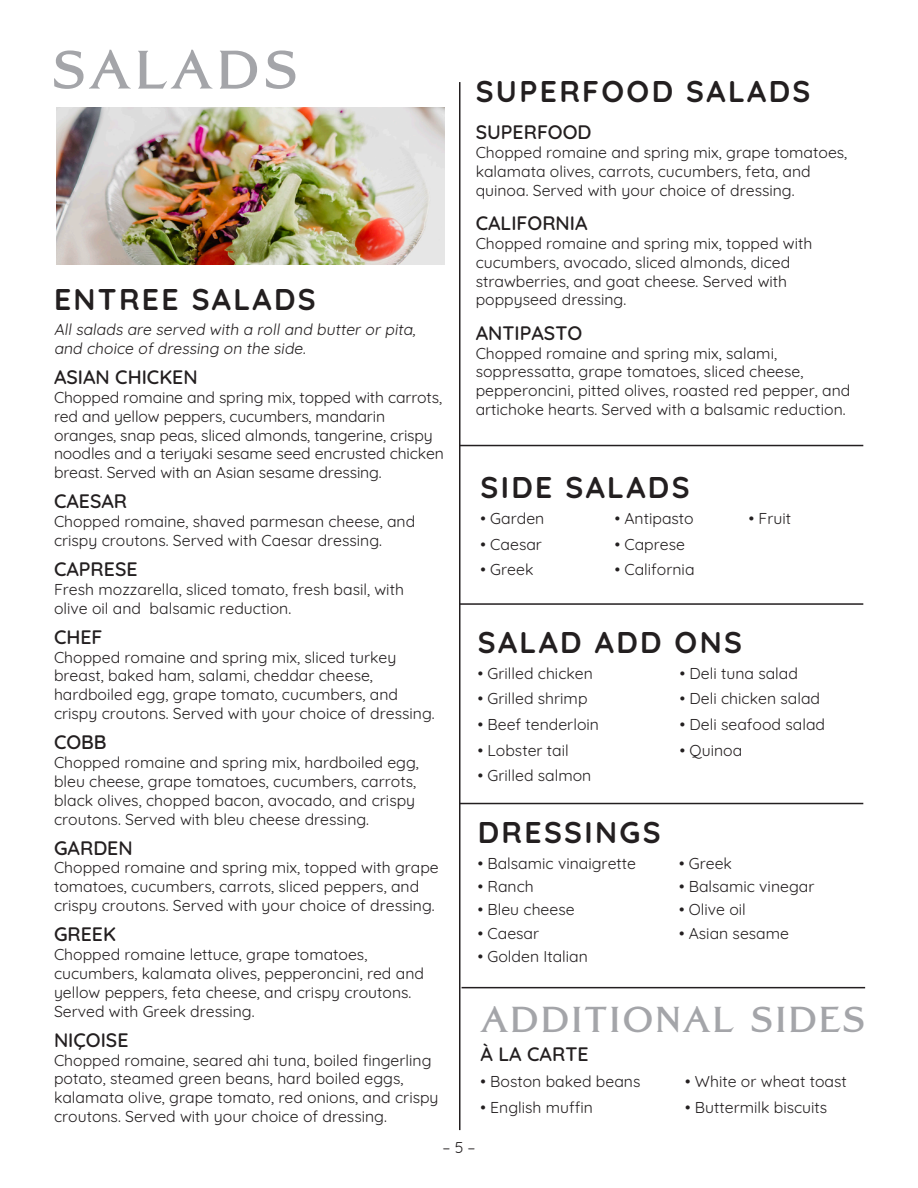
<style>
.page{position:relative;width:918px;height:1188px;background:#fff}
.page>*{position:absolute;margin:0;border:0;box-sizing:border-box;transform-origin:0 0}
.t1{font:700 54px "Grand Central";letter-spacing:.075em;color:#a4a5a9}
.t2{font:700 36px "Grand Central";letter-spacing:.05em;color:#a4a5a9}
.t3{font:300 30px "Quicksand";letter-spacing:.08em;color:#231f20}
.t4{font:300 19.5px "Quicksand";color:#231f20}
.t5{font:300 15.75px/18.9px "Quicksand";color:#231f20}
</style>
<div class="page">
<hr style="left:459px;top:82px;width:1px;height:1048px;background:#231f20">
<hr style="left:460px;top:445px;width:403px;height:1px;background:#231f20">
<hr style="left:460px;top:603px;width:403px;height:2px;background:#231f20">
<hr style="left:462px;top:987px;width:403px;height:1px;background:#231f20">
<hr style="left:460px;top:803px;width:403px;height:1px;background:#231f20">
<img style="left:56px;top:107px;width:389px;height:158px">
<p class="t1" style="left:52px;top:37px;width:248px">SALADS</p>
<p class="t3" style="left:54px;top:276px;width:263px">ENTREE SALADS</p>
<p class="t5" style="left:54px;top:318px;width:366px">All salads are served with a roll and butter or pita, and choice of dressing on the side.</p>
<p class="t4" style="left:54px;top:362px;width:145px">ASIAN CHICKEN</p>
<p class="t5" style="left:54px;top:386px;width:391px">Chopped romaine and spring mix, topped with carrots, red and yellow peppers, cucumbers, mandarin oranges, snap peas, sliced almonds, tangerine, crispy noodles and a teriyaki sesame seed encrusted chicken breast. Served with an Asian sesame dressing.</p>
<p class="t4" style="left:54px;top:486px;width:75px">CAESAR</p>
<p class="t5" style="left:54px;top:511px;width:363px">Chopped romaine, shaved parmesan cheese, and crispy croutons. Served with Caesar dressing.</p>
<p class="t4" style="left:54px;top:554px;width:85px">CAPRESE</p>
<p class="t5" style="left:54px;top:578px;width:351px">Fresh mozzarella, sliced tomato, fresh basil, with olive oil and balsamic reduction.</p>
<p class="t4" style="left:54px;top:622px;width:50px">CHEF</p>
<p class="t5" style="left:54px;top:646px;width:382px">Chopped romaine and spring mix, sliced turkey breast, baked ham, salami, cheddar cheese, hardboiled egg, grape tomato, cucumbers, and crispy croutons. Served with your choice of dressing.</p>
<p class="t4" style="left:54px;top:727px;width:54px">COBB</p>
<p class="t5" style="left:54px;top:751px;width:367px">Chopped romaine and spring mix, hardboiled egg, bleu cheese, grape tomatoes, cucumbers, carrots, black olives, chopped bacon, avocado, and crispy croutons. Served with bleu cheese dressing.</p>
<p class="t4" style="left:54px;top:833px;width:80px">GARDEN</p>
<p class="t5" style="left:54px;top:857px;width:386px">Chopped romaine and spring mix, topped with grape tomatoes, cucumbers, carrots, sliced peppers, and crispy croutons. Served with your choice of dressing.</p>
<p class="t4" style="left:54px;top:919px;width:64px">GREEK</p>
<p class="t5" style="left:54px;top:943px;width:372px">Chopped romaine lettuce, grape tomatoes, cucumbers, kalamata olives, pepperoncini, red and yellow peppers, feta cheese, and crispy croutons.<br>Served with Greek dressing.</p>
<p class="t4" style="left:54px;top:1025px;width:76px">NIÇOISE</p>
<p class="t5" style="left:54px;top:1049px;width:386px">Chopped romaine, seared ahi tuna, boiled fingerling potato, steamed green beans, hard boiled eggs, kalamata olive, grape tomato, red onions, and crispy croutons. Served with your choice of dressing.</p>
<p class="t3" style="left:476px;top:68px;width:336px">SUPERFOOD SALADS</p>
<p class="t4" style="left:476px;top:117px;width:117px">SUPERFOOD</p>
<p class="t5" style="left:476px;top:141px;width:373px">Chopped romaine and spring mix, grape tomatoes, kalamata olives, carrots, cucumbers, feta, and quinoa. Served with your choice of dressing.</p>
<p class="t4" style="left:476px;top:208px;width:113px">CALIFORNIA</p>
<p class="t5" style="left:476px;top:232px;width:338px">Chopped romaine and spring mix, topped with cucumbers, avocado, sliced almonds, diced strawberries, and goat cheese. Served with poppyseed dressing.</p>
<p class="t4" style="left:476px;top:318px;width:108px">ANTIPASTO</p>
<p class="t5" style="left:476px;top:342px;width:376px">Chopped romaine and spring mix, salami, soppressatta, grape tomatoes, sliced cheese, pepperoncini, pitted olives, roasted red pepper, and artichoke hearts. Served with a balsamic reduction.</p>
<p class="t3" style="left:481px;top:464px;width:211px">SIDE SALADS</p>
<p class="t5" style="left:481px;top:507px;width:65px">• Garden</p>
<p class="t5" style="left:481px;top:533px;width:63px">• Caesar</p>
<p class="t5" style="left:481px;top:559px;width:54px">• Greek</p>
<p class="t5" style="left:615px;top:507px;width:81px">• Antipasto</p>
<p class="t5" style="left:615px;top:533px;width:72px">• Caprese</p>
<p class="t5" style="left:615px;top:559px;width:81px">• California</p>
<p class="t5" style="left:749px;top:507px;width:44px">• Fruit</p>
<p class="t3" style="left:478px;top:619px;width:266px">SALAD ADD ONS</p>
<p class="t5" style="left:478px;top:662px;width:117px">• Grilled chicken</p>
<p class="t5" style="left:478px;top:688px;width:111px">• Grilled shrimp</p>
<p class="t5" style="left:478px;top:713px;width:123px">• Beef tenderloin</p>
<p class="t5" style="left:478px;top:739px;width:92px">• Lobster tail</p>
<p class="t5" style="left:478px;top:765px;width:115px">• Grilled salmon</p>
<p class="t5" style="left:680px;top:662px;width:120px">• Deli tuna salad</p>
<p class="t5" style="left:680px;top:688px;width:142px">• Deli chicken salad</p>
<p class="t5" style="left:680px;top:713px;width:147px">• Deli seafood salad</p>
<p class="t5" style="left:680px;top:739px;width:64px">• Quinoa</p>
<p class="t3" style="left:478px;top:809px;width:184px">DRESSINGS</p>
<p class="t5" style="left:478px;top:852px;width:160px">• Balsamic vinaigrette</p>
<p class="t5" style="left:478px;top:876px;width:57px">• Ranch</p>
<p class="t5" style="left:478px;top:899px;width:98px">• Bleu cheese</p>
<p class="t5" style="left:478px;top:922px;width:63px">• Caesar</p>
<p class="t5" style="left:478px;top:945px;width:112px">• Golden Italian</p>
<p class="t5" style="left:679px;top:852px;width:54px">• Greek</p>
<p class="t5" style="left:679px;top:876px;width:137px">• Balsamic vinegar</p>
<p class="t5" style="left:679px;top:899px;width:68px">• Olive oil</p>
<p class="t5" style="left:679px;top:922px;width:112px">• Asian sesame</p>
<p class="t2" style="left:481px;top:997px;width:386px">ADDITIONAL SIDES</p>
<p class="t4" style="left:481px;top:1039px;width:109px">À LA CARTE</p>
<p class="t5" style="left:481px;top:1070px;width:161px">• Boston baked beans</p>
<p class="t5" style="left:481px;top:1096px;width:114px">• English muffin</p>
<p class="t5" style="left:685px;top:1070px;width:163px">• White or wheat toast</p>
<p class="t5" style="left:685px;top:1096px;width:144px">• Buttermilk biscuits</p>
<p class="t5" style="left:442px;top:1137px;width:35px">– 5 –</p>
</div>
